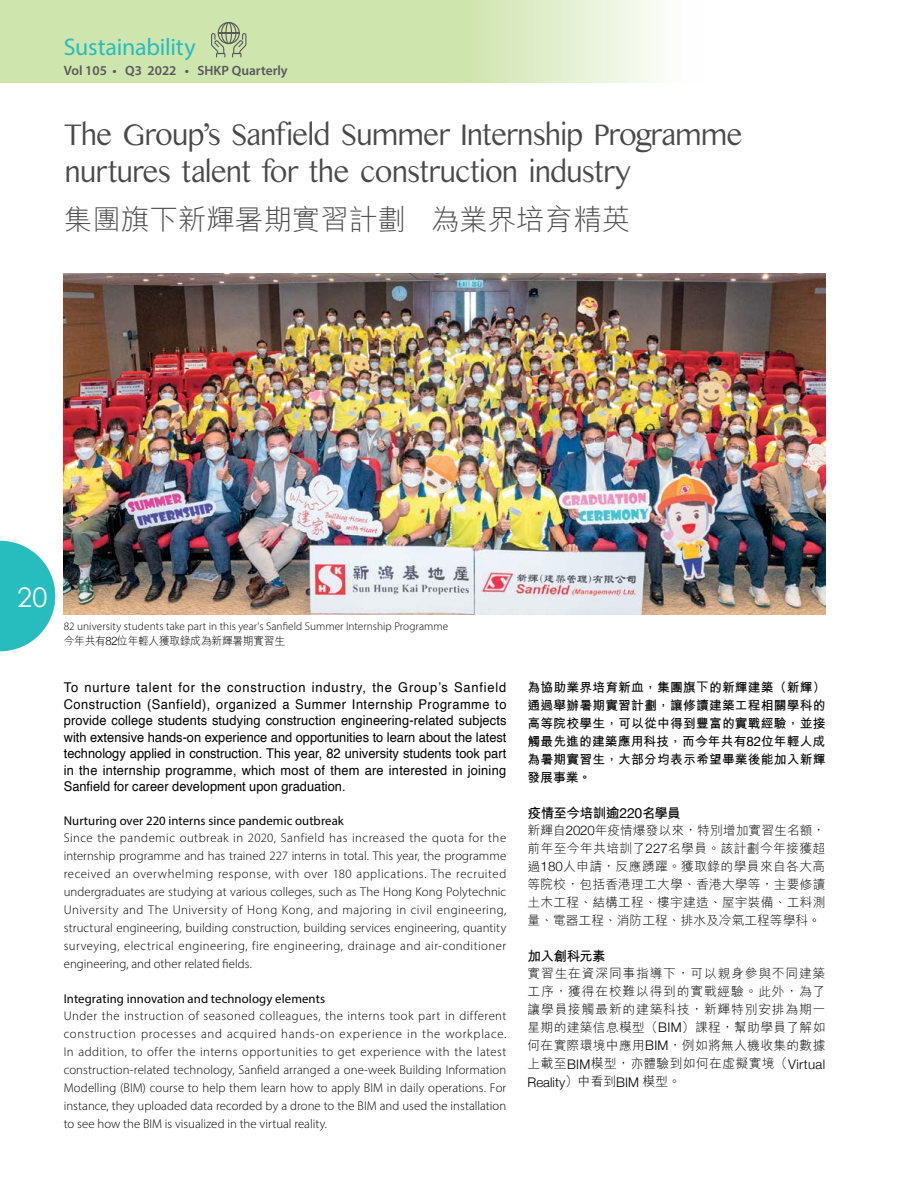
<style>
.page{position:relative;width:902px;height:1191px;background:#fff}
.page>*{position:absolute;margin:0;border:0;box-sizing:border-box;transform-origin:0 0}
.t1{font:31.5px/37.5px "Kannada MN";letter-spacing:-.08em;color:#4a4a4c;scale:.95 1}
.t2{font:300 28.5px "M Hei HK";color:#4a4a4c}
.t3{font:27px "Century Gothic";color:#fff}
.t4{font:24px "Myriad Pro";letter-spacing:-.01em;color:#27bdbe}
.t5{font:13.5px/16.5px "Helvetica";color:#000;text-align:justify;scale:.95 1}
.t6{font:600 13.5px "Myriad Pro";color:#58585b}
.t7{font:700 13.5px "M Hei HK";letter-spacing:-.045em;color:#000}
.t8{font:300 13.2px "Helvetica Neue";color:#000}
.t9{font:300 12.75px/18px "Myriad Pro";letter-spacing:.005em;color:#000;text-align:justify}
.t10{font:300 12.75px/18px "M Hei HK";letter-spacing:.02em;color:#000;text-align:justify}
.t11{font:700 12.75px/18px "M Hei HK";letter-spacing:.015em;color:#000;text-align:justify}
.t12{font:12.75px "Myriad Pro";letter-spacing:.005em;color:#000}
.t13{font:300 11.25px "Myriad Pro";letter-spacing:.005em;color:#000}
.t14{font:300 11.25px "M Hei HK";letter-spacing:-.02em;color:#000;scale:.95 1}
.s1{font-family:"Helvetica Neue";font-size:11.7px}
.s2{font-family:"Helvetica Neue";font-weight:400;font-size:13.2px}
.s3{font-family:"Helvetica Neue";font-weight:400;font-size:14.1px}
.s4{font-family:"Helvetica Neue";font-size:13.2px}
.s5{font-family:"M Hei HK";font-size:12.75px}
</style>
<div class="page">
<img style="left:64px;top:273px;width:760px;height:341px">
<svg style="left:0;top:0;width:660px;height:83px;background:#d5e8b8"></svg>
<svg style="left:211px;top:22px;width:35px;height:35px"></svg>
<svg style="left:0;top:541px;width:55px;height:110px"></svg>
<h3 class="t4" style="left:64px;top:32px;width:133px">Sustainability</h3>
<p class="t6" style="left:64px;top:61px;width:225px">Vol 105 • Q3 2022 • SHKP Quarterly</p>
<h1 class="t1" style="left:64px;top:115px;width:716px">The Group’s Sanfield Summer Internship Programme nurtures talent for the construction industry</h1>
<h2 class="t2" style="left:64px;top:205px;width:568px">集團旗下新輝暑期實習計劃 為業界培育精英</h2>
<h3 class="t3" style="left:17px;top:579px;width:32px">20</h3>
<p class="t13" style="left:64px;top:619px;width:386px">82 university students take part in this year's Sanfield Summer Internship Programme</p>
<p class="t14" style="left:64px;top:635px;width:234px">今年共有<span class="s1">82</span>位年輕人獲取錄成為新輝暑期實習生</p>
<p class="t5" style="left:64px;top:679px;width:467px">To nurture talent for the construction industry, the Group’s Sanfield Construction (Sanfield), organized a Summer Internship Programme to provide college students studying construction engineering-related subjects with extensive hands-on experience and opportunities to learn about the latest technology applied in construction. This year, 82 university students took part in the internship programme, which most of them are interested in joining Sanfield for career development upon graduation.</p>
<p class="t12" style="left:64px;top:813px;width:281px">Nurturing over 220 interns since pandemic outbreak</p>
<p class="t9" style="left:64px;top:829px;width:444px">Since the pandemic outbreak in 2020, Sanfield has increased the quota for the internship programme and has trained 227 interns in total. This year, the programme received an overwhelming response, with over 180 applications. The recruited undergraduates are studying at various colleges, such as The Hong Kong Polytechnic University and The University of Hong Kong, and majoring in civil engineering, structural engineering, building construction, building services engineering, quantity surveying, electrical engineering, fire engineering, drainage and air-conditioner engineering, and other related fields.</p>
<p class="t12" style="left:64px;top:991px;width:263px">Integrating innovation and technology elements</p>
<p class="t9" style="left:64px;top:1007px;width:444px">Under the instruction of seasoned colleagues, the interns took part in different construction processes and acquired hands-on experience in the workplace.<br>In addition, to offer the interns opportunities to get experience with the latest construction-related technology, Sanfield arranged a one-week Building Information Modelling (BIM) course to help them learn how to apply BIM in daily operations. For instance, they uploaded data recorded by a drone to the BIM and used the installation to see how the BIM is visualized in the virtual reality.</p>
<p class="t11" style="left:527px;top:677px;width:299px">為協助業界培育新血，集團旗下的新輝建築（新輝）通過舉辦暑期實習計劃，讓修讀建築工程相關學科的高等院校學生，可以從中得到豐富的實戰經驗，並接觸最先進的建築應用科技，而今年共有<span class="s2">82</span>位年輕人成為暑期實習生，大部分均表示希望畢業後能加入新輝發展事業。</p>
<p class="t7" style="left:527px;top:803px;width:155px">疫情至今培訓逾<span class="s3">220</span>名學員</p>
<p class="t10" style="left:527px;top:821px;width:299px">新輝自<span class="s4">2020</span>年疫情爆發以來，特別增加實習生名額，前年至今年共培訓了<span class="s4">227</span>名學員。該計劃今年接獲超過<span class="s4">180</span>人申請，反應踴躍。獲取錄的學員來自各大高等院校，包括香港理工大學、香港大學等，主要修讀土木工程、結構工程、樓宇建造、屋宇裝備、工料測量、電器工程、消防工程、排水及冷氣工程等學科。</p>
<p class="t7" style="left:527px;top:946px;width:79px">加入創科元素</p>
<p class="t10" style="left:527px;top:964px;width:299px">實習生在資深同事指導下，可以親身參與不同建築工序，獲得在校難以得到的實戰經驗。此外，為了讓學員接觸最新的建築科技，新輝特別安排為期一星期的建築信息模型（<span class="s4">BIM</span>）課程，幫助學員了解如何在實際環境中應用<span class="s4">BIM</span>，例如將無人機收集的數據上載至<span class="s4">BIM</span>模型，亦體驗到如何在虛擬實境（<span class="s4">Virtual</span></p>
<p class="t8" style="left:527px;top:1071px;width:155px">Reality<span class="s5">）中看到</span>BIM <span class="s5">模型。</span></p>
</div>
